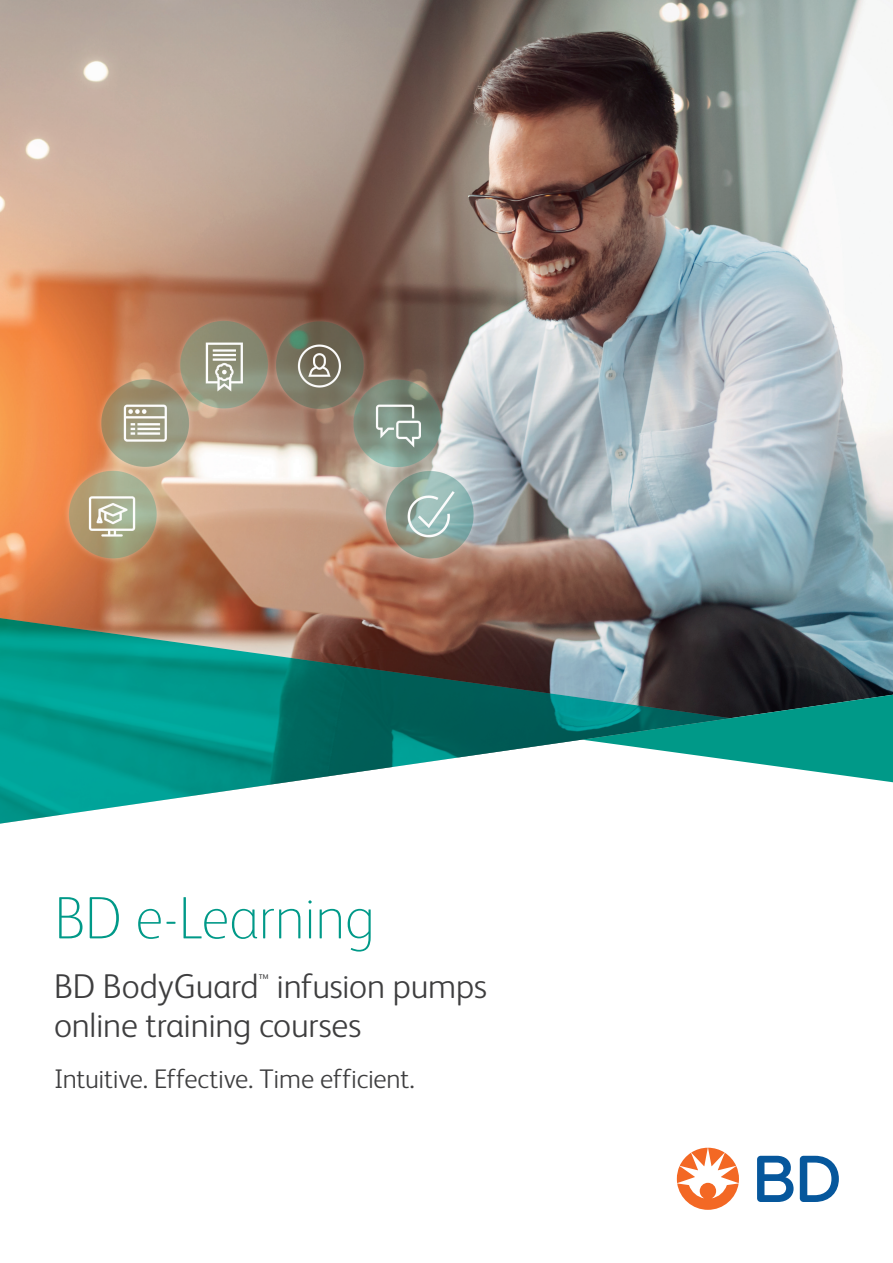
<style>
.page{position:relative;width:893px;height:1263px;background:#fff}
.page>*{position:absolute;margin:0;border:0;box-sizing:border-box;transform-origin:0 0}
.Headline_FS_Albert_T{font:100 60px "FS Albert Pro";letter-spacing:-.015em;color:#098}
.Subhead_option_1_FS{font:300 34.5px/39px "FS Albert Pro";letter-spacing:-.005em;color:#3e3e3f}
.Subhead_option_2_FS{font:300 27px "FS Albert Pro";letter-spacing:-.01em;color:#3e3e3f}
</style>
<div class="page">
<svg style="left:757px;top:1156px;width:82px;height:46px"></svg>
<svg style="left:677px;top:1148px;width:62px;height:62px"></svg>
<img style="left:0;top:0;width:893px;height:783px">
<svg style="left:731px;top:695px;width:162px;height:87px;background:#239488"></svg>
<svg style="left:0;top:616px;width:731px;height:208px"></svg>
<p class="Headline_FS_Albert_T" style="left:54px;top:879px;width:323px">BD e-Learning</p>
<p class="Subhead_option_1_FS" style="left:54px;top:964px;width:434px">BD BodyGuard<sup>™</sup> infusion pumps online training courses</p>
<p class="Subhead_option_2_FS" style="left:54px;top:1060px;width:362px">Intuitive. Effective. Time efficient.</p>
</div>
